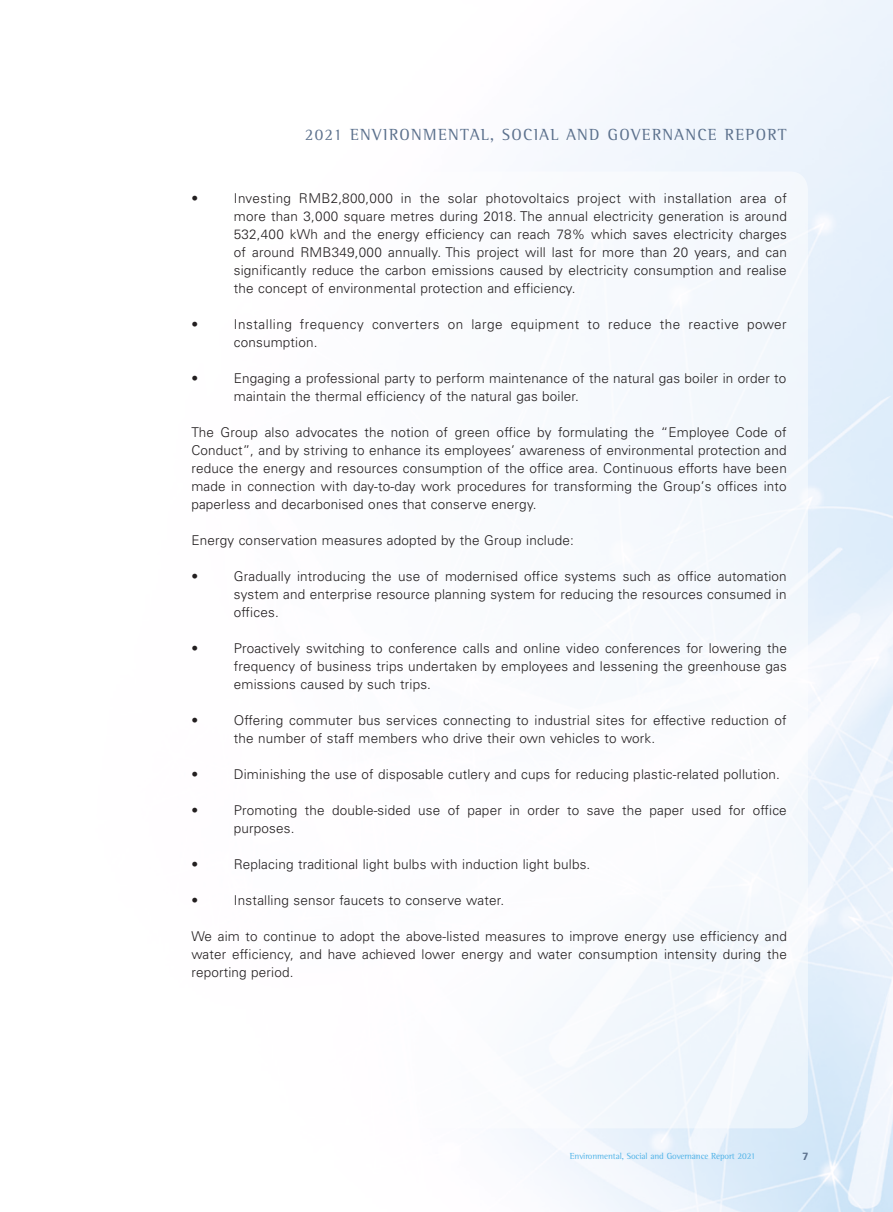
<style>
.page{position:relative;width:893px;height:1212px;background:#fff}
.page>*{position:absolute;margin:0;border:0;box-sizing:border-box;transform-origin:0 0}
.t1{font:16.5px "Rotis Semi Serif Std";letter-spacing:.08em;color:#5c718d}
.Body_Text{font:300 13.5px/18px "Univers LT Std";letter-spacing:.015em;color:#231f20;text-align:justify}
.Body_Text-2{font:300 13.5px/18px "Univers LT Std";letter-spacing:.035em;color:#231f20}
.t2{font:700 10.5px "Univers LT Std";color:#5c718d}
.t3{font:9px "Rotis Semi Serif Std";letter-spacing:-.01em;color:#4db2e7}
</style>
<div class="page">
<img style="left:514px;top:0;width:379px;height:1212px">
<svg style="left:514px;top:171px;width:294px;height:957px"></svg>
<p class="t1" style="left:305px;top:125px;width:484px">2021 ENVIRONMENTAL, SOCIAL AND GOVERNANCE REPORT</p>
<p class="Body_Text" style="left:191px;top:189px;width:8px">•</p>
<p class="Body_Text" style="left:234px;top:189px;width:554px">Investing RMB2,800,000 in the solar photovoltaics project with installation area of more than 3,000 square metres during 2018. The annual electricity generation is around 532,400 kWh and the energy efficiency can reach 78% which saves electricity charges of around RMB349,000 annually. This project will last for more than 20 years, and can significantly reduce the carbon emissions caused by electricity consumption and realise the concept of environmental protection and efficiency.</p>
<p class="Body_Text" style="left:191px;top:315px;width:8px">•</p>
<p class="Body_Text-2" style="left:234px;top:315px;width:554px">Installing frequency converters on large equipment to reduce the reactive power consumption.</p>
<p class="Body_Text" style="left:191px;top:369px;width:8px">•</p>
<p class="Body_Text" style="left:234px;top:369px;width:554px">Engaging a professional party to perform maintenance of the natural gas boiler in order to maintain the thermal efficiency of the natural gas boiler.</p>
<p class="Body_Text" style="left:191px;top:423px;width:597px">The Group also advocates the notion of green office by formulating the “Employee Code of Conduct”, and by striving to enhance its employees’ awareness of environmental protection and reduce the energy and resources consumption of the office area. Continuous efforts have been made in connection with day-to-day work procedures for transforming the Group’s offices into paperless and decarbonised ones that conserve energy.</p>
<p class="Body_Text" style="left:191px;top:531px;width:384px">Energy conservation measures adopted by the Group include:</p>
<p class="Body_Text" style="left:191px;top:567px;width:8px">•</p>
<p class="Body_Text" style="left:234px;top:567px;width:554px">Gradually introducing the use of modernised office systems such as office automation system and enterprise resource planning system for reducing the resources consumed in offices.</p>
<p class="Body_Text" style="left:191px;top:639px;width:8px">•</p>
<p class="Body_Text" style="left:234px;top:639px;width:554px">Proactively switching to conference calls and online video conferences for lowering the frequency of business trips undertaken by employees and lessening the greenhouse gas emissions caused by such trips.</p>
<p class="Body_Text" style="left:191px;top:711px;width:8px">•</p>
<p class="Body_Text" style="left:234px;top:711px;width:554px">Offering commuter bus services connecting to industrial sites for effective reduction of the number of staff members who drive their own vehicles to work.</p>
<p class="Body_Text" style="left:191px;top:765px;width:8px">•</p>
<p class="Body_Text" style="left:234px;top:765px;width:547px">Diminishing the use of disposable cutlery and cups for reducing plastic-related pollution.</p>
<p class="Body_Text" style="left:191px;top:801px;width:8px">•</p>
<p class="Body_Text" style="left:234px;top:801px;width:554px">Promoting the double-sided use of paper in order to save the paper used for office purposes.</p>
<p class="Body_Text" style="left:191px;top:855px;width:8px">•</p>
<p class="Body_Text" style="left:234px;top:855px;width:358px">Replacing traditional light bulbs with induction light bulbs.</p>
<p class="Body_Text" style="left:191px;top:891px;width:8px">•</p>
<p class="Body_Text" style="left:234px;top:891px;width:272px">Installing sensor faucets to conserve water.</p>
<p class="Body_Text" style="left:191px;top:927px;width:597px">We aim to continue to adopt the above-listed measures to improve energy use efficiency and water efficiency, and have achieved lower energy and water consumption intensity during the reporting period.</p>
<p class="t3" style="left:570px;top:1151px;width:187px">Environmental, Social and Governance Report 2021</p>
<p class="t2" style="left:802px;top:1150px;width:7px">7</p>
</div>
